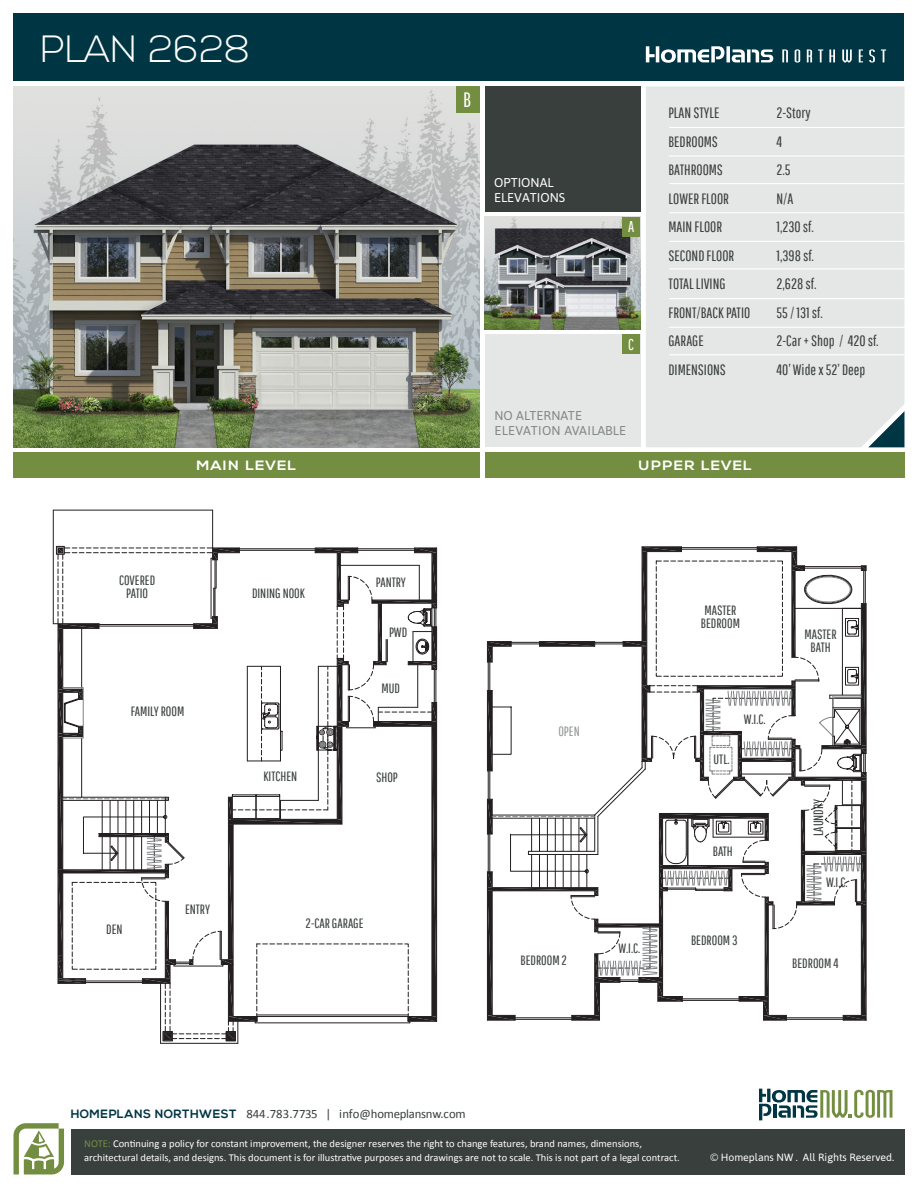
<style>
.page{position:relative;width:918px;height:1188px;background:#fff}
.page>*{position:absolute;margin:0;border:0;box-sizing:border-box;transform-origin:0 0}
.t1{font:300 37.95px "Nexa";color:#fff}
.t2{font:20.85px "Pathway Gothic One";color:#fff}
.t3{font:15.6px "Pathway Gothic One";color:#fff}
.t4{font:15px "Pathway Gothic One";color:#393f3d}
.t5{font:13.5px/13.5px "Pathway Gothic One";color:#393f3d;text-align:center}
.t6{font:700 13.5px "Nexa";letter-spacing:.08em;color:#fff;scale:1.11 1}
.t7{font:700 13.5px "Nexa";letter-spacing:.06em;color:#fff;scale:1.11 1}
.t8{font:13.5px "Pathway Gothic One";color:#939997}
.t9{font:12.75px "Calibri";letter-spacing:-.02em;color:#393f3d}
.t10{font:12.75px "Asap";color:#fff}
.t11{font:12.75px "Asap";letter-spacing:.02em;color:#808784}
.t12{font:12.75px "Asap";color:#808784}
.t13{font:10.5px/13.5px "Calibri";color:#fff}
.t14{font:10.5px "Asap";color:#fff}
.s1{font-family:"Nexa";font-weight:700;font-size:12px;color:#003644}
.s2{color:#738e41}
</style>
<div class="page">
<div style="left:14px;top:14px;width:890px;height:67px;background:#003644"></div>
<div style="left:646px;top:86px;width:258px;height:361px;background:#e5e7e7"></div>
<div style="left:485px;top:335px;width:155px;height:112px;background:#e5e7e7"></div>
<hr style="left:669px;top:127px;width:240px;height:1px;background:#fff">
<hr style="left:669px;top:156px;width:240px;height:1px;background:#fff">
<hr style="left:669px;top:183px;width:236px;height:1px;background:#fff">
<img style="left:14px;top:86px;width:466px;height:361px">
<svg style="left:868px;top:411px;width:36px;height:36px"></svg>
<img style="left:485px;top:217px;width:155px;height:112px">
<div style="left:485px;top:86px;width:155px;height:126px;background:#393f3d"></div>
<div style="left:456px;top:86px;width:23px;height:27px;background:#738e41"></div>
<div style="left:622px;top:217px;width:18px;height:19px;background:#738e41"></div>
<div style="left:622px;top:335px;width:18px;height:19px;background:#738e41"></div>
<hr style="left:669px;top:212px;width:240px;height:1px;background:#fff">
<hr style="left:669px;top:241px;width:240px;height:1px;background:#fff">
<hr style="left:669px;top:268px;width:236px;height:1px;background:#fff">
<hr style="left:669px;top:298px;width:240px;height:1px;background:#fff">
<hr style="left:669px;top:327px;width:240px;height:1px;background:#fff">
<hr style="left:669px;top:354px;width:236px;height:1px;background:#fff">
<div style="left:485px;top:453px;width:419px;height:25px;background:#738e41"></div>
<div style="left:14px;top:453px;width:466px;height:25px;background:#738e41"></div>
<svg style="left:818px;top:49px;width:5px;height:13px"></svg>
<svg style="left:842px;top:49px;width:10px;height:13px"></svg>
<svg style="left:869px;top:49px;width:6px;height:14px"></svg>
<svg style="left:795px;top:49px;width:5px;height:14px"></svg>
<svg style="left:807px;top:49px;width:5px;height:13px"></svg>
<svg style="left:829px;top:49px;width:6px;height:13px"></svg>
<svg style="left:859px;top:49px;width:4px;height:13px"></svg>
<svg style="left:782px;top:49px;width:6px;height:13px"></svg>
<svg style="left:881px;top:49px;width:5px;height:13px"></svg>
<svg style="left:646px;top:46px;width:127px;height:17px"></svg>
<div style="left:71px;top:1129px;width:833px;height:45px;background:#393f3d"></div>
<svg style="left:14px;top:1123px;width:50px;height:52px"></svg>
<svg style="left:759px;top:1089px;width:134px;height:31px"></svg>
<hr style="left:53px;top:623px;width:46px;height:1px;background:#231f20">
<hr style="left:53px;top:510px;width:160px;height:1px;background:#231f20">
<hr style="left:212px;top:510px;width:1px;height:38px;background:#231f20">
<hr style="left:53px;top:510px;width:1px;height:114px;background:#231f20">
<div style="left:56px;top:546px;width:9px;height:9px;border:1px solid #231f20"></div>
<svg style="left:58px;top:548px;width:379px;height:496px"></svg>
<svg style="left:487px;top:546px;width:380px;height:475px"></svg>
<svg style="left:599px;top:691px;width:261px;height:284px"></svg>
<p class="t1" style="left:40px;top:28px;width:211px">PLAN 2628</p>
<p class="t2" style="left:463px;top:87px;width:9px">B</p>
<p class="t10" style="left:494px;top:175px;width:61px">OPTIONAL</p>
<p class="t10" style="left:494px;top:190px;width:73px">ELEVATIONS</p>
<p class="t3" style="left:628px;top:217px;width:8px">A</p>
<p class="t3" style="left:628px;top:335px;width:7px">C</p>
<p class="t12" style="left:495px;top:408px;width:89px">NO ALTERNATE</p>
<p class="t11" style="left:495px;top:423px;width:133px">ELEVATION AVAILABLE</p>
<p class="t4" style="left:669px;top:104px;width:53px">PLAN STYLE</p>
<p class="t4" style="left:777px;top:104px;width:36px">2-Story</p>
<p class="t4" style="left:669px;top:132px;width:51px">BEDROOMS</p>
<p class="t4" style="left:777px;top:132px;width:7px">4</p>
<p class="t4" style="left:669px;top:161px;width:56px">BATHROOMS</p>
<p class="t4" style="left:777px;top:161px;width:16px">2.5</p>
<p class="t4" style="left:669px;top:189px;width:62px">LOWER FLOOR</p>
<p class="t4" style="left:777px;top:189px;width:19px">N/A</p>
<p class="t4" style="left:669px;top:218px;width:55px">MAIN FLOOR</p>
<p class="t4" style="left:777px;top:218px;width:39px">1,230 sf.</p>
<p class="t4" style="left:669px;top:246px;width:67px">SECOND FLOOR</p>
<p class="t4" style="left:777px;top:246px;width:39px">1,398 sf.</p>
<p class="t4" style="left:669px;top:275px;width:59px">TOTAL LIVING</p>
<p class="t4" style="left:777px;top:275px;width:41px">2,628 sf.</p>
<p class="t4" style="left:669px;top:303px;width:83px">FRONT/BACK PATIO</p>
<p class="t4" style="left:777px;top:303px;width:48px">55 / 131 sf.</p>
<p class="t4" style="left:669px;top:332px;width:37px">GARAGE</p>
<p class="t4" style="left:777px;top:332px;width:104px">2-Car + Shop / 420 sf.</p>
<p class="t4" style="left:669px;top:360px;width:59px">DIMENSIONS</p>
<p class="t4" style="left:777px;top:360px;width:90px">40’ Wide x 52’ Deep</p>
<p class="t7" style="left:197px;top:457px;width:91px">MAIN LEVEL</p>
<p class="t6" style="left:638px;top:457px;width:104px">UPPER LEVEL</p>
<p class="t5" style="left:119px;top:573px;width:38px">COVERED</p>
<p class="t5" style="left:126px;top:586px;width:23px">PATIO</p>
<p class="t5" style="left:131px;top:704px;width:55px">FAMILY ROOM</p>
<p class="t5" style="left:252px;top:586px;width:54px">DINING NOOK</p>
<p class="t5" style="left:264px;top:769px;width:35px">KITCHEN</p>
<p class="t5" style="left:376px;top:575px;width:32px">PANTRY</p>
<p class="t5" style="left:389px;top:625px;width:20px">PWD</p>
<p class="t5" style="left:382px;top:681px;width:20px">MUD</p>
<p class="t5" style="left:376px;top:770px;width:23px">SHOP</p>
<p class="t5" style="left:106px;top:923px;width:18px">DEN</p>
<p class="t5" style="left:185px;top:903px;width:27px">ENTRY</p>
<p class="t5" style="left:306px;top:916px;width:60px">2-CAR GARAGE</p>
<p class="t8" style="left:558px;top:723px;width:23px">OPEN</p>
<p class="t5" style="left:521px;top:953px;width:48px">BEDROOM 2</p>
<p class="t5" style="left:619px;top:941px;width:23px">W.I.C.</p>
<p class="t5" style="left:704px;top:603px;width:34px">MASTER</p>
<p class="t5" style="left:701px;top:616px;width:41px">BEDROOM</p>
<p class="t5" style="left:714px;top:752px;width:18px">UTL.</p>
<p class="t5" style="left:744px;top:712px;width:23px">W.I.C.</p>
<p class="t5" style="left:713px;top:844px;width:22px">BATH</p>
<p class="t5" style="left:691px;top:933px;width:48px">BEDROOM 3</p>
<p class="t5" style="left:805px;top:627px;width:34px">MASTER<br>BATH</p>
<p class="t5" style="left:811px;top:836px;width:39px;rotate:-90deg">LAUNDRY</p>
<p class="t5" style="left:826px;top:876px;width:23px">W.I.C.</p>
<p class="t5" style="left:792px;top:957px;width:48px">BEDROOM 4</p>
<p class="t9" style="left:71px;top:1106px;width:396px"><span class="s1">HOMEPLANS NORTHWEST</span> 844.783.7735 | info@homeplansnw.com</p>
<p class="t13" style="left:84px;top:1137px;width:597px"><span class="s2">NOTE:</span> Continuing a policy for constant improvement, the designer reserves the right to change features, brand names, dimensions, architectural details, and designs. This document is for illustrative purposes and drawings are not to scale. This is not part of a legal contract.</p>
<p class="t14" style="left:710px;top:1151px;width:185px">© Homeplans NW . All Rights Reserved.</p>
</div>
